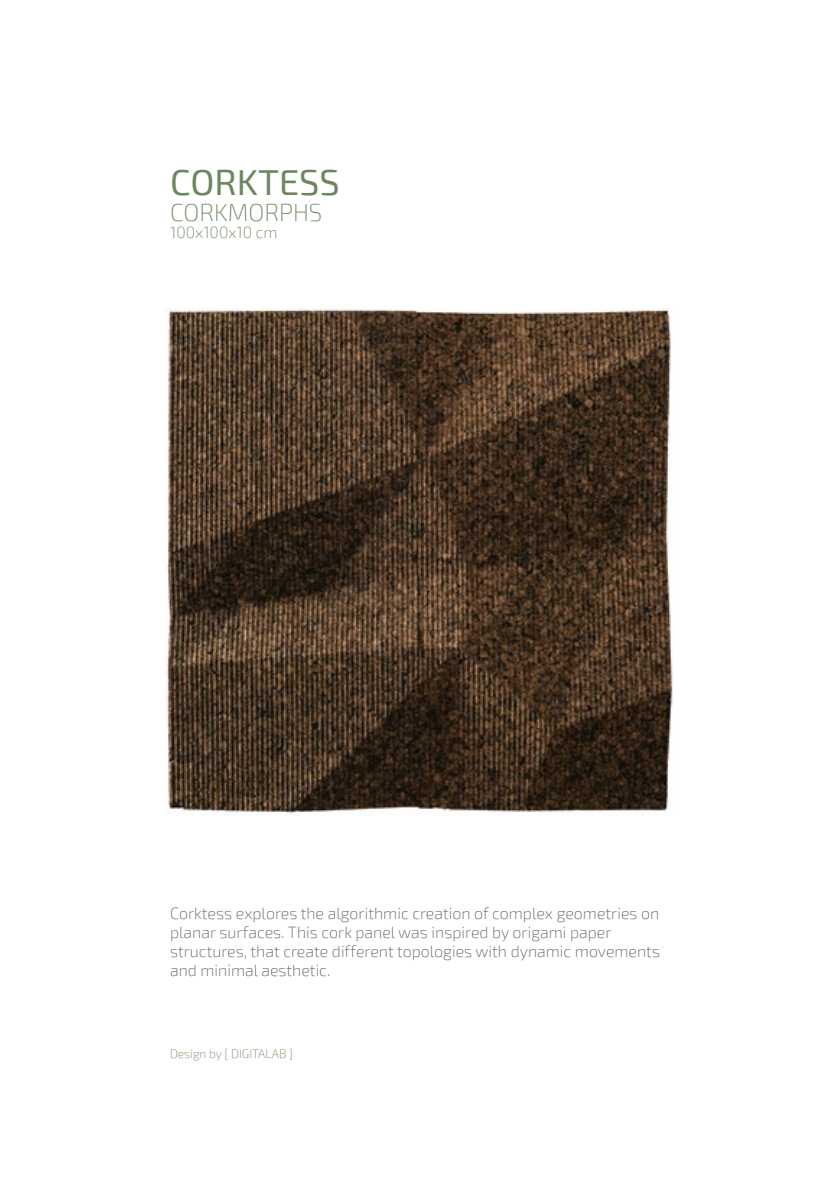
<style>
.page{position:relative;width:840px;height:1191px;background:#fff}
.page>*{position:absolute;margin:0;border:0;box-sizing:border-box;transform-origin:0 0}
.t1{font:36px "Exo 2";color:#6c875d}
.t2{font:200 24px "Exo 2";color:#6c875d}
.t3{font:200 16px/19.2px "Exo 2";color:#5c5b5f}
.t4{font:200 16px "Exo 2";color:#6c875d}
.t5{font:200 12px "Exo 2";color:#6d875d}
</style>
<div class="page">
<img style="left:165px;top:309px;width:508px;height:505px">
<h1 class="t1" style="left:170px;top:162px;width:171px">CORKTESS</h1>
<h2 class="t2" style="left:170px;top:199px;width:153px">CORKMORPHS</h2>
<p class="t4" style="left:170px;top:223px;width:109px">100x100x10 cm</p>
<p class="t3" style="left:170px;top:903px;width:491px">Corktess explores the algorithmic creation of complex geometries on planar surfaces. This cork panel was inspired by origami paper structures, that create different topologies with dynamic movements and minimal aesthetic.</p>
<p class="t5" style="left:170px;top:1046px;width:124px">Design by [ DIGITALAB ]</p>
</div>
